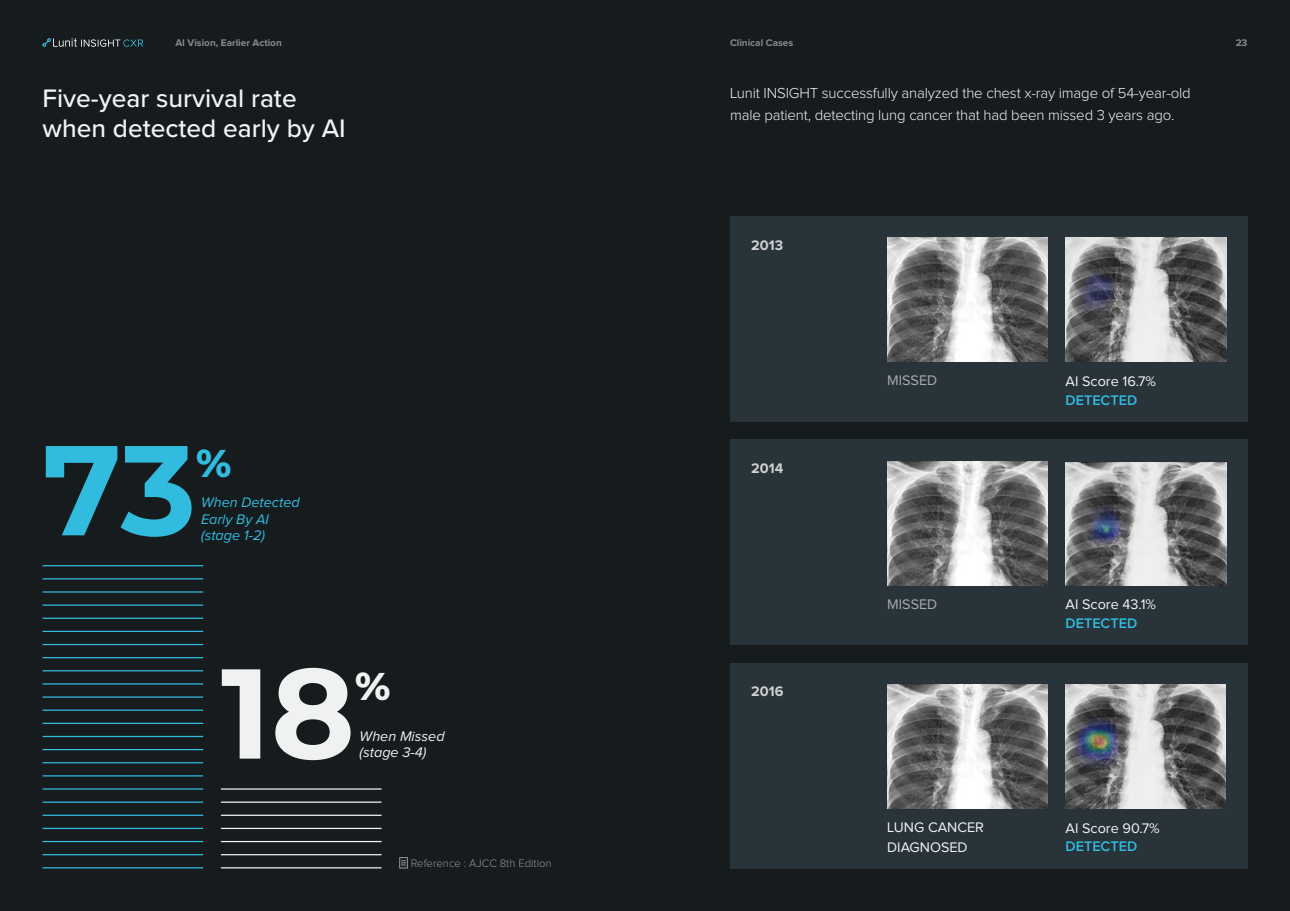
<style>
.page{position:relative;width:1290px;height:911px;background:#fff}
.page>*{position:absolute;margin:0;border:0;box-sizing:border-box;transform-origin:0 0}
.t1{font:700 127.5px "Montserrat";color:#f0f1f1}
.t2{font:700 127.5px "Montserrat";color:#31bbde}
.t3{font:800 39.38px "Montserrat";color:#f0f1f1}
.t4{font:800 39.38px "Montserrat";color:#31bbde}
.t5{font:500 26.25px/30px "Proxima Nova";color:#f1f4f7}
.t6{font:300 15px/22.5px "Proxima Nova";letter-spacing:-.01em;color:#f1f4f7}
.t7{font:14.38px/20px "Proxima Nova";color:#f1f4f7}
.t8{font:italic 14.38px/16.2px "Proxima Nova";color:#31bbde}
.t9{font:600 14.38px "Proxima Nova";color:#31bbde}
.t10{font:italic 14.38px/16.2px "Proxima Nova";color:#f0f1f1}
.t11{font:700 14.38px "Proxima Nova";color:#cfd0d0}
.t12{font:14.38px "Proxima Nova";color:#aaabab}
.t13{font:300 11.25px "Proxima Nova";color:#969697}
.t14{font:700 10px "Proxima Nova";color:#898989}
</style>
<div class="page">
<div style="left:0;top:0;width:645px;height:911px;background:#161b1e"></div>
<div style="left:645px;top:0;width:645px;height:911px;background:#161b1e"></div>
<hr style="left:43px;top:867px;width:160px;height:1px;background:#31bbde">
<hr style="left:221px;top:867px;width:160px;height:1px;background:#f0f1f1">
<hr style="left:43px;top:709px;width:160px;height:2px;background:#31bbde">
<hr style="left:43px;top:854px;width:160px;height:1px;background:#31bbde">
<hr style="left:43px;top:696px;width:160px;height:1px;background:#31bbde">
<hr style="left:221px;top:854px;width:160px;height:1px;background:#f0f1f1">
<hr style="left:43px;top:841px;width:160px;height:1px;background:#31bbde">
<hr style="left:43px;top:683px;width:160px;height:1px;background:#31bbde">
<hr style="left:221px;top:841px;width:160px;height:1px;background:#f0f1f1">
<hr style="left:43px;top:827px;width:160px;height:2px;background:#31bbde">
<hr style="left:43px;top:670px;width:160px;height:1px;background:#31bbde">
<hr style="left:221px;top:827px;width:160px;height:2px;background:#f0f1f1">
<hr style="left:43px;top:814px;width:160px;height:2px;background:#31bbde">
<hr style="left:43px;top:657px;width:160px;height:1px;background:#31bbde">
<hr style="left:221px;top:814px;width:160px;height:2px;background:#f0f1f1">
<hr style="left:43px;top:801px;width:160px;height:1px;background:#31bbde">
<hr style="left:43px;top:644px;width:160px;height:1px;background:#31bbde">
<hr style="left:221px;top:801px;width:160px;height:1px;background:#f0f1f1">
<hr style="left:43px;top:788px;width:160px;height:1px;background:#31bbde">
<hr style="left:43px;top:631px;width:160px;height:1px;background:#31bbde">
<hr style="left:221px;top:788px;width:160px;height:1px;background:#f0f1f1">
<hr style="left:43px;top:775px;width:160px;height:1px;background:#31bbde">
<hr style="left:43px;top:617px;width:160px;height:2px;background:#31bbde">
<hr style="left:43px;top:762px;width:160px;height:1px;background:#31bbde">
<hr style="left:43px;top:604px;width:160px;height:2px;background:#31bbde">
<hr style="left:43px;top:749px;width:160px;height:1px;background:#31bbde">
<hr style="left:43px;top:591px;width:160px;height:1px;background:#31bbde">
<hr style="left:43px;top:736px;width:160px;height:1px;background:#31bbde">
<hr style="left:43px;top:578px;width:160px;height:1px;background:#31bbde">
<hr style="left:43px;top:722px;width:160px;height:2px;background:#31bbde">
<hr style="left:43px;top:565px;width:160px;height:1px;background:#31bbde">
<div style="left:399px;top:857px;width:9px;height:11px;border:1px solid #969697"></div>
<svg style="left:401px;top:860px;width:5px;height:5px"></svg>
<div style="left:730px;top:216px;width:517px;height:206px;background:#29333a"></div>
<img style="left:1065px;top:238px;width:161px;height:123px">
<img style="left:887px;top:238px;width:161px;height:124px">
<div style="left:730px;top:439px;width:517px;height:206px;background:#29333a"></div>
<img style="left:1065px;top:463px;width:161px;height:123px">
<img style="left:887px;top:462px;width:161px;height:124px">
<div style="left:730px;top:663px;width:517px;height:205px;background:#29333a"></div>
<img style="left:1065px;top:684px;width:161px;height:124px">
<img style="left:887px;top:684px;width:160px;height:124px">
<svg style="left:43px;top:38px;width:100px;height:9px"></svg>
<p class="t14" style="left:175px;top:38px;width:108px">AI Vision, Earlier Action</p>
<p class="t14" style="left:1235px;top:38px;width:13px">23</p>
<p class="t14" style="left:730px;top:38px;width:65px">Clinical Cases</p>
<h3 class="t5" style="left:43px;top:82px;width:305px">Five-year survival rate when detected early by AI</h3>
<h1 class="t2" style="left:43px;top:398px;width:155px">73</h1>
<h2 class="t4" style="left:196px;top:434px;width:37px">%</h2>
<p class="t8" style="left:201px;top:495px;width:100px">When Detected<br>Early By AI (stage 1-2)</p>
<h1 class="t1" style="left:221px;top:621px;width:136px">18</h1>
<h2 class="t3" style="left:355px;top:657px;width:37px">%</h2>
<p class="t10" style="left:360px;top:728px;width:86px">When Missed (stage 3-4)</p>
<p class="t13" style="left:411px;top:857px;width:142px">Reference : AJCC 8th Edition</p>
<p class="t6" style="left:730px;top:82px;width:462px">Lunit INSIGHT successfully analyzed the chest x-ray image of 54-year-old male patient, detecting lung cancer that had been missed 3 years ago.</p>
<p class="t11" style="left:751px;top:238px;width:33px">2013</p>
<p class="t11" style="left:751px;top:461px;width:34px">2014</p>
<p class="t11" style="left:751px;top:685px;width:34px">2016</p>
<p class="t12" style="left:887px;top:374px;width:52px">MISSED</p>
<p class="t7" style="left:1065px;top:372px;width:92px">AI Score 16.7%</p>
<p class="t9" style="left:1065px;top:393px;width:73px">DETECTED</p>
<p class="t12" style="left:887px;top:597px;width:52px">MISSED</p>
<p class="t7" style="left:1065px;top:595px;width:92px">AI Score 43.1%</p>
<p class="t9" style="left:1065px;top:616px;width:73px">DETECTED</p>
<p class="t7" style="left:887px;top:817px;width:98px">LUNG CANCER<br>DIAGNOSED</p>
<p class="t7" style="left:1065px;top:818px;width:96px">AI Score 90.7%</p>
<p class="t9" style="left:1065px;top:840px;width:73px">DETECTED</p>
</div>
